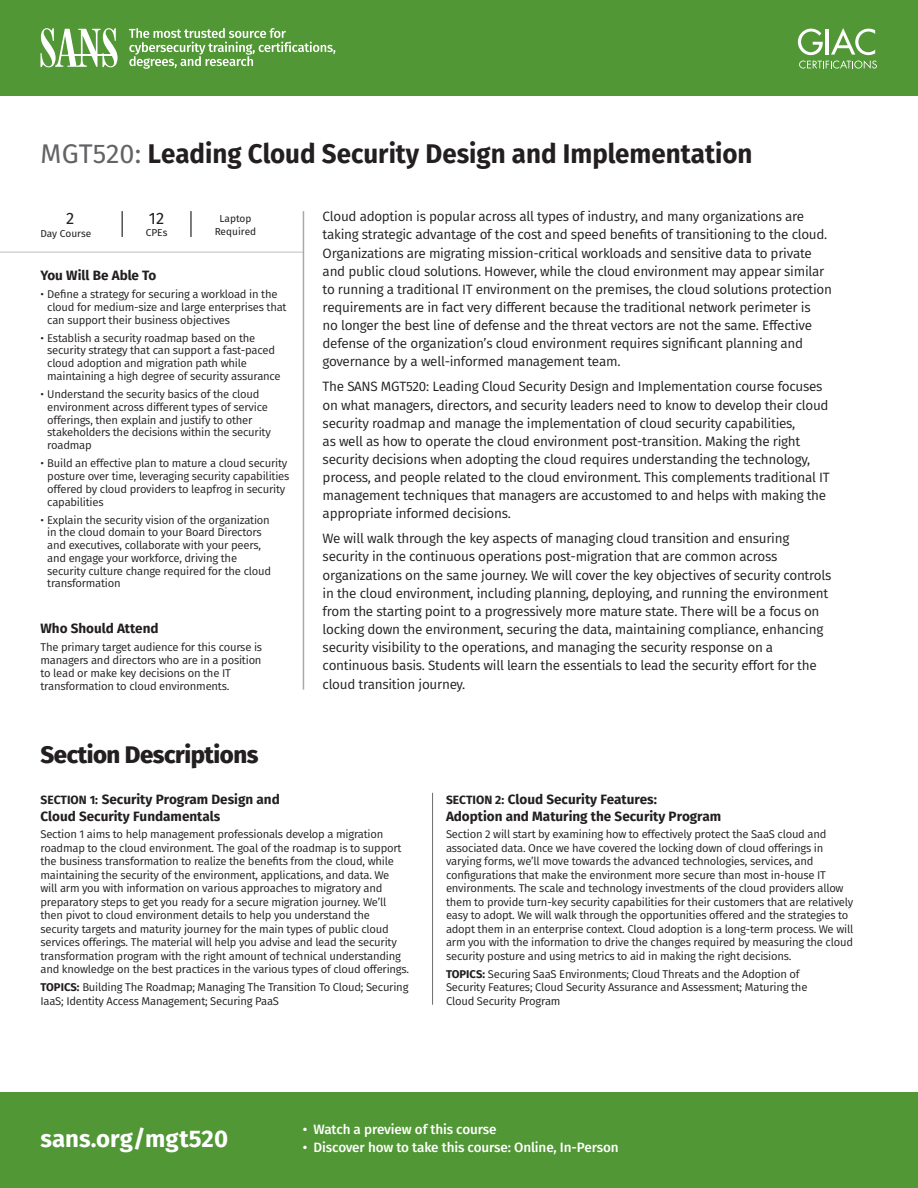
<style>
.page{position:relative;width:918px;height:1188px;background:#fff}
.page>*{position:absolute;margin:0;border:0;box-sizing:border-box;transform-origin:0 0}
.t1{font:700 27px "Fira Sans";color:#231f20;scale:.96 1}
.t2{font:800 24px "Fira Sans";letter-spacing:-.02em;color:#231f20}
.t3{font:700 24px "Fira Sans";color:#fff}
.t4{font:16.5px "Fira Sans";color:#231f20}
.t5{font:13.5px/18.1px "Fira Sans";letter-spacing:-.02em;color:#231f20}
.t6{font:700 13.5px/16.5px "Fira Sans";color:#231f20}
.t7{font:500 13.5px "Fira Sans";letter-spacing:-.01em;color:#fff}
.t8{font:11.25px/13.5px "Fira Sans";letter-spacing:-.02em;color:#231f20}
.t9{font:10.05px/13.5px "Fira Sans";color:#231f20;text-align:center}
.s1{font-weight:400;color:#636366}
.s2{font-size:12px}
.s3{font-weight:700}
</style>
<div class="page">
<svg style="left:122px;top:211px;width:1px;height:26px"></svg>
<hr style="left:190px;top:211px;width:2px;height:26px;background:#231f20">
<hr style="left:0;top:252px;width:303px;height:1px;background:#bcbdc0">
<div style="left:0;top:0;width:918px;height:95px;background:#519735"></div>
<hr style="left:303px;top:211px;width:1px;height:479px;background:#a8a9ad">
<svg style="left:40px;top:28px;width:78px;height:39px"></svg>
<hr style="left:69px;top:55px;width:47px;height:1px;background:#fff">
<svg style="left:129px;top:28px;width:206px;height:41px"></svg>
<svg style="left:798px;top:28px;width:79px;height:41px"></svg>
<hr style="left:432px;top:793px;width:1px;height:212px;background:#6c6d70">
<div style="left:0;top:1093px;width:918px;height:95px;background:#519735"></div>
<p class="t1" style="left:40px;top:135px;width:743px"><span class="s1">MGT520:</span> Leading Cloud Security Design and Implementation</p>
<p class="t4" style="left:66px;top:206px;width:10px">2</p>
<p class="t9" style="left:40px;top:227px;width:52px">Day Course</p>
<p class="t4" style="left:149px;top:207px;width:17px">12</p>
<p class="t9" style="left:146px;top:226px;width:23px">CPEs</p>
<p class="t9" style="left:215px;top:212px;width:43px">Laptop<br>Required</p>
<p class="t6" style="left:40px;top:267px;width:117px">You Will Be Able To</p>
<p class="t8" style="left:47px;top:288px;width:241px;line-height:12.8px;text-indent:-7px">• Define a strategy for securing a workload in the cloud for medium-size and large enterprises that can support their business objectives</p>
<p class="t8" style="left:47px;top:331px;width:235px;line-height:12.8px;text-indent:-7px">• Establish a security roadmap based on the security strategy that can support a fast-paced cloud adoption and migration path while maintaining a high degree of security assurance</p>
<p class="t8" style="left:47px;top:388px;width:225px;line-height:12.8px;text-indent:-7px">• Understand the security basics of the cloud environment across different types of service offerings, then explain and justify to other stakeholders the decisions within the security roadmap</p>
<p class="t8" style="left:47px;top:457px;width:244px;line-height:12.8px;text-indent:-7px">• Build an effective plan to mature a cloud security posture over time, leveraging security capabilities offered by cloud providers to leapfrog in security capabilities</p>
<p class="t8" style="left:47px;top:513px;width:225px;line-height:12.8px;text-indent:-7px">• Explain the security vision of the organization in the cloud domain to your Board Directors and executives, collaborate with your peers, and engage your workforce, driving the security culture change required for the cloud transformation</p>
<p class="t6" style="left:40px;top:620px;width:120px">Who Should Attend</p>
<p class="t8" style="left:40px;top:641px;width:223px;line-height:12.8px">The primary target audience for this course is managers and directors who are in a position to lead or make key decisions on the IT transformation to cloud environments.</p>
<p class="t2" style="left:40px;top:738px;width:219px">Section Descriptions</p>
<p class="t5" style="left:323px;top:207px;width:511px">Cloud adoption is popular across all types of industry, and many organizations are taking strategic advantage of the cost and speed benefits of transitioning to the cloud.<br>Organizations are migrating mission-critical workloads and sensitive data to private and public cloud solutions. However, while the cloud environment may appear similar to running a traditional IT environment on the premises, the cloud solutions protection requirements are in fact very different because the traditional network perimeter is<br>no longer the best line of defense and the threat vectors are not the same. Effective defense of the organization’s cloud environment requires significant planning and governance by a well-informed management team.</p>
<p class="t5" style="left:323px;top:378px;width:509px">The SANS MGT520: Leading Cloud Security Design and Implementation course focuses on what managers, directors, and security leaders need to know to develop their cloud security roadmap and manage the implementation of cloud security capabilities,<br>as well as how to operate the cloud environment post-transition. Making the right security decisions when adopting the cloud requires understanding the technology, process, and people related to the cloud environment. This complements traditional IT management techniques that managers are accustomed to and helps with making the appropriate informed decisions.</p>
<p class="t5" style="left:323px;top:530px;width:510px">We will walk through the key aspects of managing cloud transition and ensuring security in the continuous operations post-migration that are common across organizations on the same journey. We will cover the key objectives of security controls in the cloud environment, including planning, deploying, and running the environment from the starting point to a progressively more mature state. There will be a focus on locking down the environment, securing the data, maintaining compliance, enhancing security visibility to the operations, and managing the security response on a continuous basis. Students will learn the essentials to lead the security effort for the cloud transition journey.</p>
<p class="t6" style="left:40px;top:791px;width:241px"><span class="s2">SECTION 1:</span> Security Program Design and<br>Cloud Security Fundamentals</p>
<p class="t8" style="left:40px;top:828px;width:370px">Section 1 aims to help management professionals develop a migration roadmap to the cloud environment. The goal of the roadmap is to support the business transformation to realize the benefits from the cloud, while maintaining the security of the environment, applications, and data. We will arm you with information on various approaches to migratory and preparatory steps to get you ready for a secure migration journey. We’ll then pivot to cloud environment details to help you understand the security targets and maturity journey for the main types of public cloud services offerings. The material will help you advise and lead the security transformation program with the right amount of technical understanding and knowledge on the best practices in the various types of cloud offerings.</p>
<p class="t8" style="left:40px;top:981px;width:369px"><span class="s3">TOPICS:</span> Building The Roadmap; Managing The Transition To Cloud; Securing<br>IaaS; Identity Access Management; Securing PaaS</p>
<p class="t6" style="left:446px;top:791px;width:277px"><span class="s2">SECTION 2:</span> Cloud Security Features:<br>Adoption and Maturing the Security Program</p>
<p class="t8" style="left:446px;top:828px;width:409px">Section 2 will start by examining how to effectively protect the SaaS cloud and associated data. Once we have covered the locking down of cloud offerings in varying forms, we’ll move towards the advanced technologies, services, and configurations that make the environment more secure than most in-house IT environments. The scale and technology investments of the cloud providers allow them to provide turn-key security capabilities for their customers that are relatively easy to adopt. We will walk through the opportunities offered and the strategies to adopt them in an enterprise context. Cloud adoption is a long-term process. We will arm you with the information to drive the changes required by measuring the cloud security posture and using metrics to aid in making the right decisions.</p>
<p class="t8" style="left:446px;top:967px;width:363px"><span class="s3">TOPICS:</span> Securing SaaS Environments; Cloud Threats and the Adoption of<br>Security Features; Cloud Security Assurance and Assessment; Maturing the<br>Cloud Security Program</p>
<p class="t3" style="left:40px;top:1122px;width:189px">sans.org/mgt520</p>
<p class="t7" style="left:303px;top:1120px;width:195px">• Watch a preview of this course</p>
<p class="t7" style="left:303px;top:1138px;width:318px">• Discover how to take this course: Online, In-Person</p>
</div>
